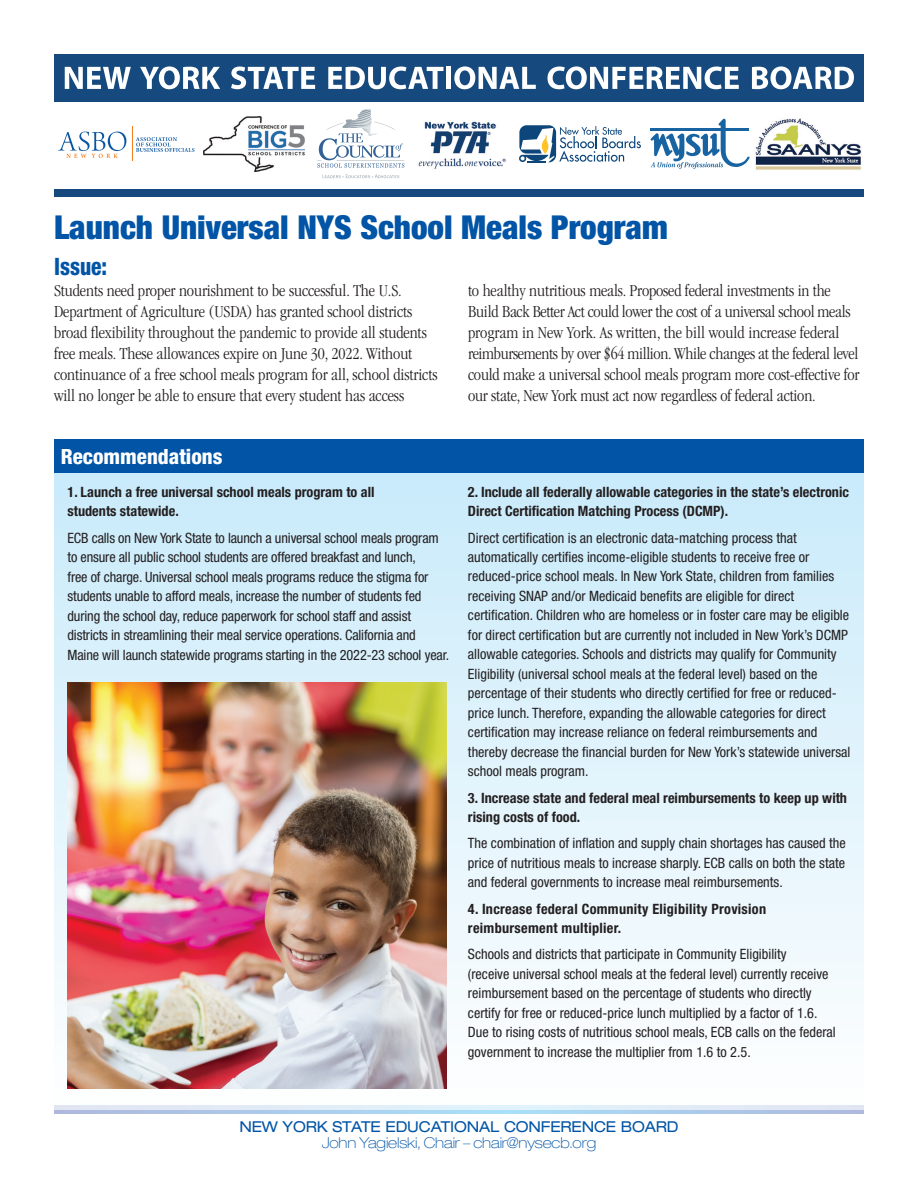
<style>
.page{position:relative;width:918px;height:1188px;background:#fff}
.page>*{position:absolute;margin:0;border:0;box-sizing:border-box;transform-origin:0 0}
.t1{font:900 condensed 33px "Helvetica Neue LT Std";color:#0154a6}
.t2{font:800 condensed 24px "Helvetica Neue LT Std";color:#0154a6;scale:.9 1}
.t3{font:800 condensed 21px "Helvetica Neue LT Std";color:#fff}
.t4{font:300 condensed 17.25px/21px "ITC Garamond Std";letter-spacing:-.005em;color:#231f20}
.t5{font:expanded 15px "Helvetica Neue LT Std";letter-spacing:-.01em;color:#0154a6}
.t6{font:100 expanded 15px "Helvetica Neue LT Std";letter-spacing:-.01em;color:#0154a6}
.t7{font:condensed 14.25px/19.5px "Helvetica Neue LT Std";color:#231f20}
.t8{font:700 condensed 14.25px/19.5px "Helvetica Neue LT Std";color:#231f20}
.t9{font:700 condensed 14.25px/19.5px "Helvetica Neue LT Std";letter-spacing:.02em;color:#231f20}
</style>
<div class="page">
<div style="left:54px;top:54px;width:810px;height:48px;background:#16497d"></div>
<div style="left:54px;top:189px;width:809px;height:8px;background:#16497d"></div>
<svg style="left:65px;top:67px;width:66px;height:22px"></svg>
<svg style="left:140px;top:66px;width:80px;height:23px"></svg>
<svg style="left:231px;top:67px;width:84px;height:22px"></svg>
<svg style="left:328px;top:67px;width:115px;height:22px"></svg>
<div style="left:446px;top:67px;width:5px;height:22px;background:#fff"></div>
<svg style="left:454px;top:66px;width:82px;height:23px"></svg>
<svg style="left:547px;top:66px;width:192px;height:23px"></svg>
<svg style="left:752px;top:66px;width:102px;height:23px"></svg>
<img style="left:418px;top:121px;width:88px;height:48px">
<svg style="left:650px;top:119px;width:100px;height:50px"></svg>
<hr style="left:132px;top:127px;width:1px;height:34px;background:#f47f21">
<svg style="left:136px;top:137px;width:58px;height:15px"></svg>
<svg style="left:58px;top:132px;width:68px;height:26px"></svg>
<img style="left:755px;top:118px;width:106px;height:52px">
<svg style="left:323px;top:174px;width:76px;height:4px"></svg>
<svg style="left:317px;top:109px;width:87px;height:59px"></svg>
<img style="left:204px;top:116px;width:101px;height:55px">
<svg style="left:519px;top:125px;width:122px;height:37px"></svg>
<svg style="left:54px;top:1109px;width:810px;height:4px;background:#b9d3ed"></svg>
<div style="left:54px;top:473px;width:810px;height:636px;background:linear-gradient(to bottom,#c9ebfa,#fcfdfd)"></div>
<div style="left:54px;top:440px;width:810px;height:33px;background:#0154a6"></div>
<img style="left:68px;top:683px;width:378px;height:406px">
<h1 class="t1" style="left:54px;top:207px;width:615px">Launch Universal NYS School Meals Program</h1>
<h2 class="t2" style="left:54px;top:252px;width:61px">Issue:</h2>
<p class="t4" style="left:54px;top:281px;width:385px">Students need proper nourishment to be successful. The U.S.<br>Department of Agriculture (USDA) has granted school districts broad flexibility throughout the pandemic to provide all students free meals. These allowances expire on June 30, 2022. Without continuance of a free school meals program for all, school districts will no longer be able to ensure that every student has access</p>
<p class="t4" style="left:468px;top:280px;width:393px">to healthy nutritious meals. Proposed federal investments in the Build Back Better Act could lower the cost of a universal school meals program in New York. As written, the bill would increase federal reimbursements by over $64 million. While changes at the federal level could make a universal school meals program more cost-effective for our state, New York must act now regardless of federal action.</p>
<h3 class="t3" style="left:61px;top:443px;width:163px">Recommendations</h3>
<p class="t8" style="left:68px;top:482px;width:309px">1. Launch a free universal school meals program to all students statewide.</p>
<p class="t7" style="left:68px;top:528px;width:383px">ECB calls on New York State to launch a universal school meals program to ensure all public school students are offered breakfast and lunch,<br>free of charge. Universal school meals programs reduce the stigma for students unable to afford meals, increase the number of students fed during the school day, reduce paperwork for school staff and assist districts in streamlining their meal service operations. California and Maine will launch statewide programs starting in the 2022-23 school year.</p>
<p class="t8" style="left:468px;top:482px;width:383px">2. Include all federally allowable categories in the state’s electronic<br>Direct Certification Matching Process (DCMP).</p>
<p class="t7" style="left:468px;top:528px;width:384px">Direct certification is an electronic data-matching process that automatically certifies income-eligible students to receive free or reduced-price school meals. In New York State, children from families receiving SNAP and/or Medicaid benefits are eligible for direct certification. Children who are homeless or in foster care may be eligible for direct certification but are currently not included in New York’s DCMP allowable categories. Schools and districts may qualify for Community Eligibility (universal school meals at the federal level) based on the percentage of their students who directly certified for free or reduced&shy;price lunch. Therefore, expanding the allowable categories for direct certification may increase reliance on federal reimbursements and thereby decrease the financial burden for New York’s statewide universal school meals program.</p>
<p class="t8" style="left:468px;top:788px;width:381px">3. Increase state and federal meal reimbursements to keep up with rising costs of food.</p>
<p class="t7" style="left:468px;top:834px;width:379px;text-align:justify">The combination of inflation and supply chain shortages has caused the price of nutritious meals to increase sharply. ECB calls on both the state and federal governments to increase meal reimbursements.</p>
<p class="t9" style="left:468px;top:899px;width:300px">4. Increase federal Community Eligibility Provision reimbursement multiplier.</p>
<p class="t7" style="left:468px;top:945px;width:369px">Schools and districts that participate in Community Eligibility<br>(receive universal school meals at the federal level) currently receive reimbursement based on the percentage of students who directly certify for free or reduced-price lunch multiplied by a factor of 1.6.<br>Due to rising costs of nutritious school meals, ECB calls on the federal government to increase the multiplier from 1.6 to 2.5.</p>
<p class="t5" style="left:239px;top:1117px;width:441px">NEW YORK STATE EDUCATIONAL CONFERENCE BOARD</p>
<p class="t6" style="left:322px;top:1134px;width:276px">John Yagielski, Chair – chair@nysecb.org</p>
</div>
